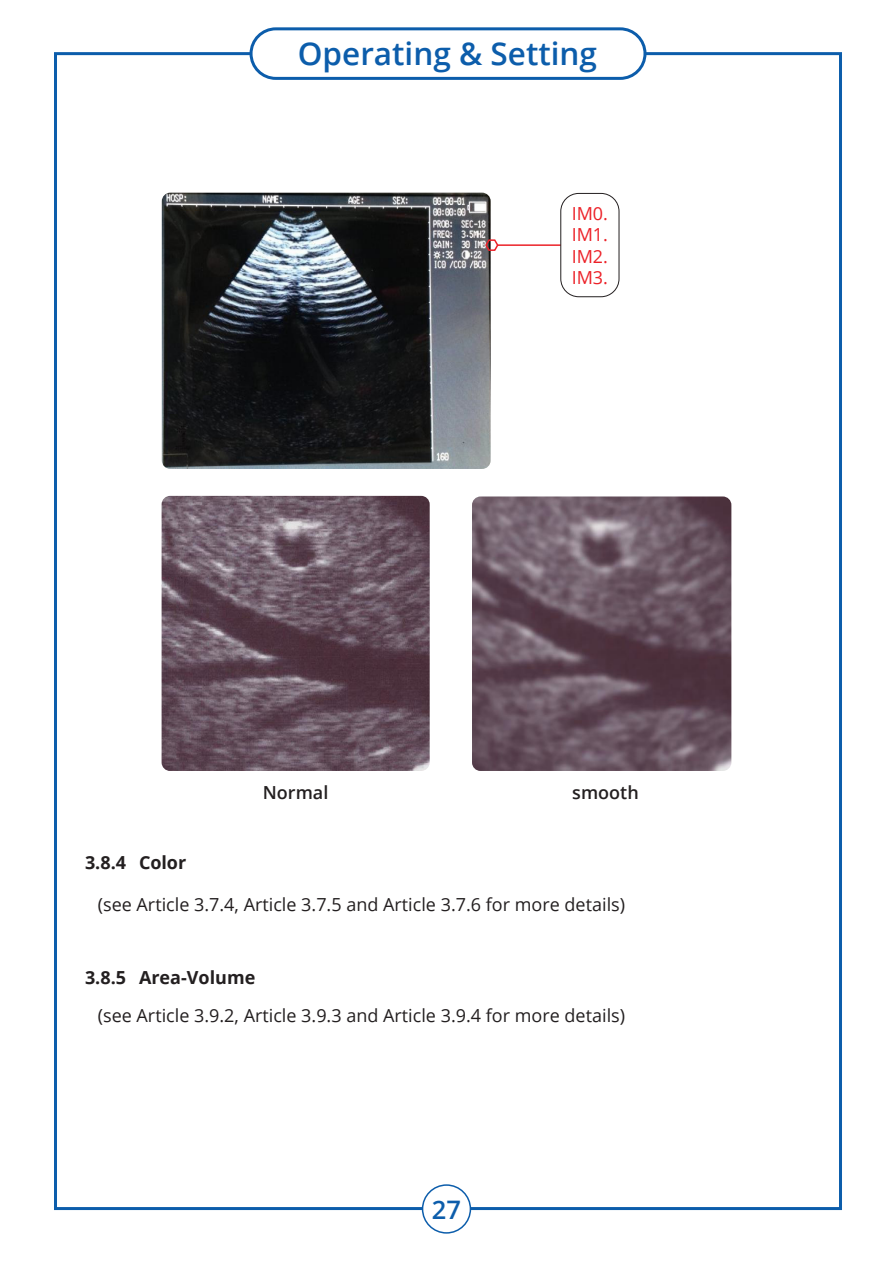
<style>
.page{position:relative;width:893px;height:1263px;background:#fff}
.page>*{position:absolute;margin:0;border:0;box-sizing:border-box;transform-origin:0 0}
.t1{font:600 31.5px "Open Sans";color:#0c5dab}
.t2{font:600 25.5px "Open Sans";color:#0c5dab}
.t3{font:18px "Open Sans";color:#231f20}
.t4{font:700 18px "Open Sans";color:#231f20}
.t5{font:18px/21.6px "Open Sans";color:#ec2128;text-align:justify}
.t6{font:600 18px "Open Sans";color:#231f20}
</style>
<div class="page">
<div style="left:250px;top:27px;width:396px;height:53px;border:3px solid #0c5dab;border-radius:25px"></div>
<img style="left:162px;top:193px;width:329px;height:276px">
<img style="left:162px;top:496px;width:268px;height:275px">
<img style="left:472px;top:496px;width:259px;height:275px">
<svg style="left:484px;top:238px;width:14px;height:14px"></svg>
<hr style="left:497px;top:244px;width:102px;height:2px;background:#ec2128">
<div style="left:561px;top:193px;width:58px;height:104px;background:#fff;border-radius:18px"></div>
<div style="left:560px;top:193px;width:59px;height:104px;border:1px solid #231f20;border-radius:18px"></div>
<div style="left:422px;top:1184px;width:49px;height:50px;border:2px solid #0c5dab;border-radius:50%"></div>
<h1 class="t1" style="left:298px;top:32px;width:301px">Operating &amp; Setting</h1>
<p class="t5" style="left:572px;top:202px;width:38px">IM0.<br>IM1.<br>IM2.<br>IM3.</p>
<p class="t6" style="left:263px;top:780px;width:67px">Normal</p>
<p class="t6" style="left:572px;top:780px;width:68px">smooth</p>
<p class="t4" style="left:85px;top:849px;width:103px">3.8.4 Color</p>
<p class="t3" style="left:98px;top:892px;width:529px">(see Article 3.7.4, Article 3.7.5 and Article 3.7.6 for more details)</p>
<p class="t4" style="left:85px;top:964px;width:172px">3.8.5 Area-Volume</p>
<p class="t3" style="left:98px;top:1003px;width:529px">(see Article 3.9.2, Article 3.9.3 and Article 3.9.4 for more details)</p>
<h2 class="t2" style="left:432px;top:1192px;width:31px">27</h2>
</div>
